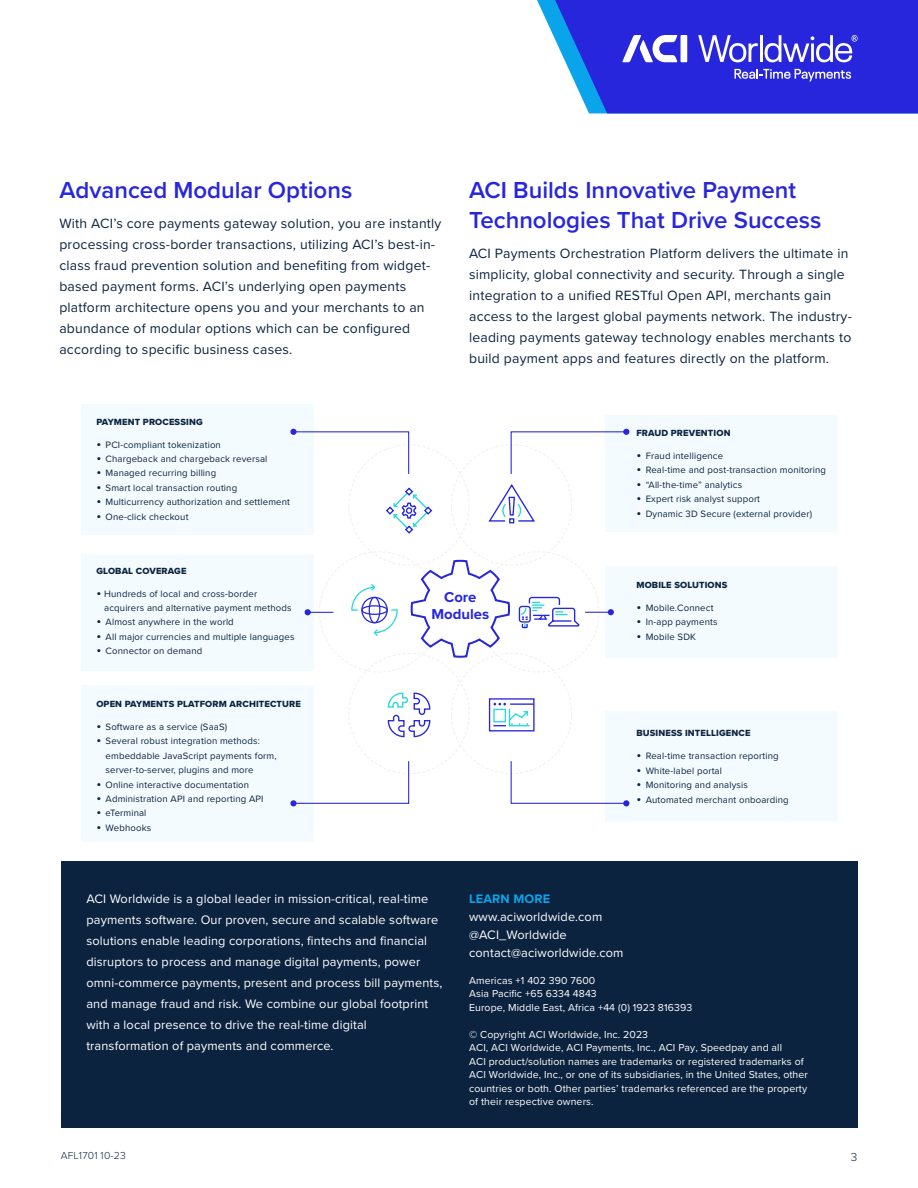
<style>
.page{position:relative;width:918px;height:1188px;background:#fff}
.page>*{position:absolute;margin:0;border:0;box-sizing:border-box;transform-origin:0 0}
.t1{font:600 24px/30px "Proxima Nova";color:#2726dd}
.t2{font:700 14.85px/16.2px "Proxima Nova";color:#2726dd;text-align:center}
.t3{font:13.95px/21px "Proxima Nova";letter-spacing:.015em;color:#0c2340}
.t4{font:12.75px/21px "Proxima Nova";letter-spacing:.01em;color:#fff}
.t5{font:700 12.75px "Proxima Nova";letter-spacing:.01em;color:#0aa4eb}
.t6{font:300 12px "Proxima Nova";color:#0c2340}
.t7{font:10.5px/13.5px "Proxima Nova";letter-spacing:.01em;color:#fff}
.t8{font:300 10.5px "Proxima Nova";letter-spacing:.015em;color:#0c2340}
.t9{font:9.6px/14.4px "Proxima Nova";letter-spacing:.015em;color:#0c2340}
.t10{font:9.3px "Proxima Nova Extrabld";letter-spacing:.015em;color:#0c2340}
.s1{font-size:13.95px}
</style>
<div class="page">
<div style="left:61px;top:861px;width:796px;height:267px;background:#0c2340"></div>
<svg style="left:537px;top:0;width:381px;height:113px;background:#4248e2"></svg>
<div style="left:81px;top:404px;width:233px;height:130px;background:#f3fbfe"></div>
<div style="left:81px;top:554px;width:233px;height:117px;background:#f3fbfe"></div>
<div style="left:605px;top:566px;width:233px;height:92px;background:#f3fbfe"></div>
<div style="left:605px;top:416px;width:233px;height:116px;background:#f3fbfe"></div>
<div style="left:605px;top:711px;width:233px;height:111px;background:#f3fbfe"></div>
<div style="left:81px;top:686px;width:233px;height:156px;background:#f3fbfe"></div>
<svg style="left:292px;top:429px;width:337px;height:377px"></svg>
<h1 class="t1" style="left:59px;top:177px;width:294px">Advanced Modular Options</h1>
<p class="t3" style="left:59px;top:214px;width:384px">With ACI’s core payments gateway solution, you are instantly processing cross-border transactions, utilizing ACI’s best-in&shy;class fraud prevention solution and benefiting from widget&shy;based payment forms. ACI’s underlying open payments platform architecture opens you and your merchants to an abundance of modular options which can be configured according to specific business cases.</p>
<p class="t10" style="left:96px;top:418px;width:108px">PAYMENT PROCESSING</p>
<p class="t9" style="left:96px;top:438px;width:126px"><span class="s1">•</span> PCI-compliant tokenization</p>
<p class="t9" style="left:96px;top:452px;width:173px"><span class="s1">•</span> Chargeback and chargeback reversal</p>
<p class="t9" style="left:96px;top:467px;width:121px"><span class="s1">•</span> Managed recurring billing</p>
<p class="t9" style="left:96px;top:481px;width:142px"><span class="s1">•</span> Smart local transaction routing</p>
<p class="t9" style="left:96px;top:495px;width:195px"><span class="s1">•</span> Multicurrency authorization and settlement</p>
<p class="t9" style="left:96px;top:510px;width:94px"><span class="s1">•</span> One-click checkout</p>
<h1 class="t1" style="left:469px;top:177px;width:354px">ACI Builds Innovative Payment<br>Technologies That Drive Success</h1>
<p class="t3" style="left:469px;top:244px;width:384px">ACI Payments Orchestration Platform delivers the ultimate in simplicity, global connectivity and security. Through a single integration to a unified RESTful Open API, merchants gain access to the largest global payments network. The industry&shy;leading payments gateway technology enables merchants to build payment apps and features directly on the platform.</p>
<p class="t10" style="left:636px;top:429px;width:96px">FRAUD PREVENTION</p>
<p class="t9" style="left:636px;top:449px;width:88px"><span class="s1">•</span> Fraud intelligence</p>
<p class="t9" style="left:636px;top:464px;width:191px"><span class="s1">•</span> Real-time and post-transaction monitoring</p>
<p class="t9" style="left:636px;top:478px;width:107px"><span class="s1">•</span> “All-the-time” analytics</p>
<p class="t9" style="left:636px;top:492px;width:125px"><span class="s1">•</span> Expert risk analyst support</p>
<p class="t9" style="left:636px;top:507px;width:177px"><span class="s1">•</span> Dynamic 3D Secure (external provider)</p>
<p class="t10" style="left:96px;top:567px;width:92px">GLOBAL COVERAGE</p>
<p class="t9" style="left:104px;top:587px;width:189px;text-indent:-8px"><span class="s1">•</span> Hundreds of local and cross-border acquirers and alternative payment methods</p>
<p class="t9" style="left:96px;top:616px;width:139px"><span class="s1">•</span> Almost anywhere in the world</p>
<p class="t9" style="left:96px;top:630px;width:200px"><span class="s1">•</span> All major currencies and multiple languages</p>
<p class="t9" style="left:96px;top:644px;width:108px"><span class="s1">•</span> Connector on demand</p>
<p class="t10" style="left:96px;top:700px;width:206px">OPEN PAYMENTS PLATFORM ARCHITECTURE</p>
<p class="t9" style="left:96px;top:720px;width:132px"><span class="s1">•</span> Software as a service (SaaS)</p>
<p class="t9" style="left:106px;top:735px;width:173px;text-indent:-9px"><span class="s1">•</span> Several robust integration methods: embeddable JavaScript payments form, server-to-server, plugins and more</p>
<p class="t9" style="left:96px;top:778px;width:154px"><span class="s1">•</span> Online interactive documentation</p>
<p class="t9" style="left:96px;top:792px;width:169px"><span class="s1">•</span> Administration API and reporting API</p>
<p class="t9" style="left:96px;top:807px;width:52px"><span class="s1">•</span> eTerminal</p>
<p class="t9" style="left:96px;top:821px;width:56px"><span class="s1">•</span> Webhooks</p>
<h2 class="t2" style="left:431px;top:589px;width:59px">Core<br>Modules</h2>
<p class="t10" style="left:636px;top:581px;width:93px">MOBILE SOLUTIONS</p>
<p class="t9" style="left:636px;top:601px;width:79px"><span class="s1">•</span> Mobile.Connect</p>
<p class="t9" style="left:636px;top:616px;width:83px"><span class="s1">•</span> In-app payments</p>
<p class="t9" style="left:636px;top:630px;width:61px"><span class="s1">•</span> Mobile SDK</p>
<p class="t10" style="left:636px;top:729px;width:116px">BUSINESS INTELLIGENCE</p>
<p class="t9" style="left:636px;top:750px;width:144px"><span class="s1">•</span> Real-time transaction reporting</p>
<p class="t9" style="left:636px;top:764px;width:87px"><span class="s1">•</span> White-label portal</p>
<p class="t9" style="left:636px;top:778px;width:113px"><span class="s1">•</span> Monitoring and analysis</p>
<p class="t9" style="left:636px;top:793px;width:154px"><span class="s1">•</span> Automated merchant onboarding</p>
<p class="t4" style="left:86px;top:889px;width:357px">ACI Worldwide is a global leader in mission-critical, real-time payments software. Our proven, secure and scalable software solutions enable leading corporations, fintechs and financial disruptors to process and manage digital payments, power omni-commerce payments, present and process bill payments, and manage fraud and risk. We combine our global footprint with a local presence to drive the real-time digital transformation of payments and commerce.</p>
<h3 class="t5" style="left:469px;top:893px;width:83px">LEARN MORE</h3>
<h3 class="t4" style="left:469px;top:908px;width:156px;line-height:18px">www.aciworldwide.com @ACI_Worldwide contact@aciworldwide.com</h3>
<p class="t7" style="left:469px;top:974px;width:225px">Americas +1 402 390 7600<br>Asia Pacific +65 6334 4843<br>Europe, Middle East, Africa +44 (0) 1923 816393</p>
<p class="t7" style="left:469px;top:1028px;width:340px">© Copyright ACI Worldwide, Inc. 2023<br>ACI, ACI Worldwide, ACI Payments, Inc., ACI Pay, Speedpay and all<br>ACI product/solution names are trademarks or registered trademarks of ACI Worldwide, Inc., or one of its subsidiaries, in the United States, other countries or both. Other parties’ trademarks referenced are the property of their respective owners.</p>
<p class="t8" style="left:61px;top:1151px;width:67px">AFL1701 10-23</p>
<p class="t6" style="left:851px;top:1152px;width:8px">3</p>
</div>
